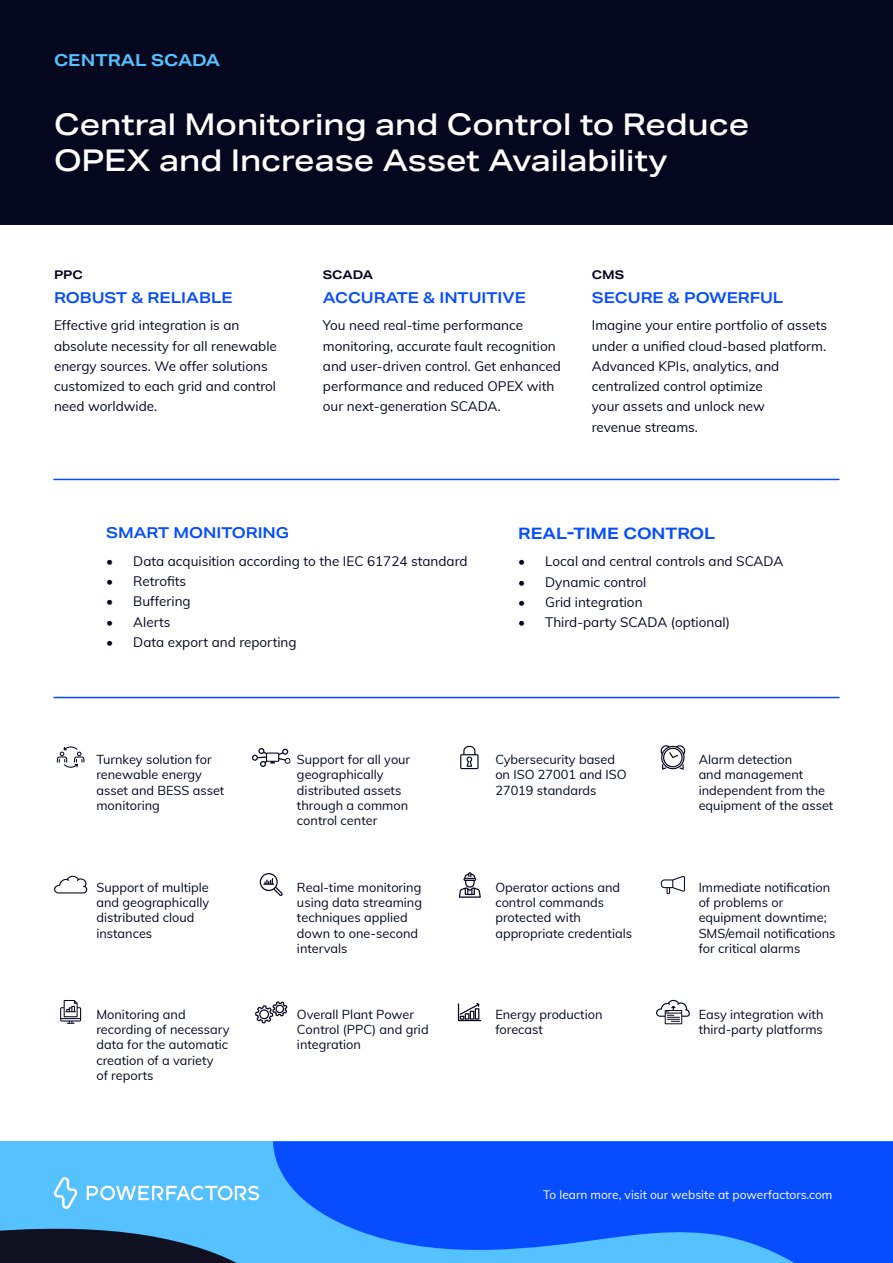
<style>
.page{position:relative;width:893px;height:1263px;background:#fff}
.page>*{position:absolute;margin:0;border:0;box-sizing:border-box;transform-origin:0 0}
.t1{font:500 30px/36px "Aktiv Grotesk Ex";color:#fff}
.t2{font:700 16.5px "Aktiv Grotesk Ex";color:#55c1ff}
.t3{font:700 15.75px "Aktiv Grotesk Ex";color:#074dff}
.t4{font:600 15px "Aktiv Grotesk Ex";color:#074dff}
.t5{font:13.5px/20.2px "Muli";color:#05071f}
.t6{font:12.75px/15.3px "Muli";color:#05071f}
.t7{font:12px "Muli";color:#fff}
.t8{font:700 12px "Aktiv Grotesk Ex";letter-spacing:-.005em;color:#05071f}
</style>
<div class="page">
<svg style="left:285px;top:1141px;width:608px;height:122px;background:#1461ff"></svg>
<svg style="left:0;top:1141px;width:285px;height:122px;background:#4da2d7"></svg>
<div style="left:0;top:0;width:893px;height:224px;background:#05071f"></div>
<svg style="left:255px;top:1001px;width:32px;height:22px"></svg>
<svg style="left:458px;top:1003px;width:23px;height:18px"></svg>
<svg style="left:656px;top:1000px;width:34px;height:24px"></svg>
<svg style="left:60px;top:1000px;width:21px;height:24px"></svg>
<svg style="left:252px;top:748px;width:38px;height:19px"></svg>
<svg style="left:460px;top:746px;width:19px;height:23px"></svg>
<svg style="left:660px;top:745px;width:26px;height:25px"></svg>
<svg style="left:57px;top:746px;width:27px;height:22px"></svg>
<svg style="left:260px;top:873px;width:23px;height:23px"></svg>
<svg style="left:459px;top:872px;width:22px;height:26px"></svg>
<svg style="left:661px;top:876px;width:24px;height:18px"></svg>
<svg style="left:54px;top:875px;width:33px;height:18px"></svg>
<hr style="left:54px;top:479px;width:785px;height:1px;background:#074dff">
<hr style="left:54px;top:697px;width:785px;height:1px;background:#074dff">
<p class="t2" style="left:54px;top:50px;width:168px">CENTRAL SCADA</p>
<h1 class="t1" style="left:54px;top:106px;width:697px">Central Monitoring and Control to Reduce<br>OPEX and Increase Asset Availability</h1>
<p class="t8" style="left:54px;top:267px;width:30px">PPC</p>
<p class="t4" style="left:54px;top:289px;width:180px">ROBUST &amp; RELIABLE</p>
<p class="t5" style="left:54px;top:315px;width:224px">Effective grid integration is an absolute necessity for all renewable energy sources. We offer solutions customized to each grid and control need worldwide.</p>
<p class="t8" style="left:323px;top:267px;width:52px">SCADA</p>
<p class="t4" style="left:323px;top:289px;width:205px">ACCURATE &amp; INTUITIVE</p>
<p class="t5" style="left:323px;top:315px;width:240px">You need real-time performance monitoring, accurate fault recognition and user-driven control. Get enhanced performance and reduced OPEX with our next-generation SCADA.</p>
<p class="t8" style="left:592px;top:267px;width:34px">CMS</p>
<p class="t4" style="left:592px;top:289px;width:193px">SECURE &amp; POWERFUL</p>
<p class="t5" style="left:592px;top:315px;width:237px">Imagine your entire portfolio of assets under a unified cloud-based platform.<br>Advanced KPIs, analytics, and centralized control optimize<br>your assets and unlock new<br>revenue streams.</p>
<p class="t4" style="left:106px;top:524px;width:184px">SMART MONITORING</p>
<p class="t5" style="left:106px;top:550px;width:363px">• Data acquisition according to the IEC 61724 standard</p>
<p class="t5" style="left:106px;top:570px;width:82px">• Retrofits</p>
<p class="t5" style="left:106px;top:591px;width:86px">• Buffering</p>
<p class="t5" style="left:106px;top:611px;width:66px">• Alerts</p>
<p class="t5" style="left:106px;top:631px;width:192px">• Data export and reporting</p>
<p class="t3" style="left:518px;top:523px;width:199px">REAL-TIME CONTROL</p>
<p class="t5" style="left:518px;top:551px;width:267px">• Local and central controls and SCADA</p>
<p class="t5" style="left:518px;top:571px;width:130px">• Dynamic control</p>
<p class="t5" style="left:518px;top:591px;width:126px">• Grid integration</p>
<p class="t5" style="left:518px;top:611px;width:213px">• Third-party SCADA (optional)</p>
<p class="t6" style="left:96px;top:751px;width:129px">Turnkey solution for renewable energy asset and BESS asset monitoring</p>
<p class="t6" style="left:96px;top:879px;width:114px">Support of multiple and geographically distributed cloud instances</p>
<p class="t6" style="left:96px;top:1006px;width:135px">Monitoring and recording of necessary data for the automatic creation of a variety<br>of reports</p>
<p class="t6" style="left:297px;top:751px;width:115px">Support for all your geographically distributed assets through a common control center</p>
<p class="t6" style="left:495px;top:751px;width:133px">Cybersecurity based on ISO 27001 and ISO<br>27019 standards</p>
<p class="t6" style="left:699px;top:751px;width:136px">Alarm detection<br>and management independent from the equipment of the asset</p>
<p class="t6" style="left:297px;top:879px;width:127px">Real-time monitoring using data streaming techniques applied down to one-second intervals</p>
<p class="t6" style="left:495px;top:879px;width:138px">Operator actions and control commands protected with appropriate credentials</p>
<p class="t6" style="left:699px;top:879px;width:138px">Immediate notification of problems or equipment downtime;<br>SMS/email notifications for critical alarms</p>
<p class="t6" style="left:297px;top:1006px;width:133px">Overall Plant Power<br>Control (PPC) and grid integration</p>
<p class="t6" style="left:495px;top:1006px;width:109px">Energy production forecast</p>
<p class="t6" style="left:699px;top:1006px;width:126px">Easy integration with third-party platforms</p>
<p class="t7" style="left:543px;top:1186px;width:291px">To learn more, visit our website at powerfactors.com</p>
</div>
